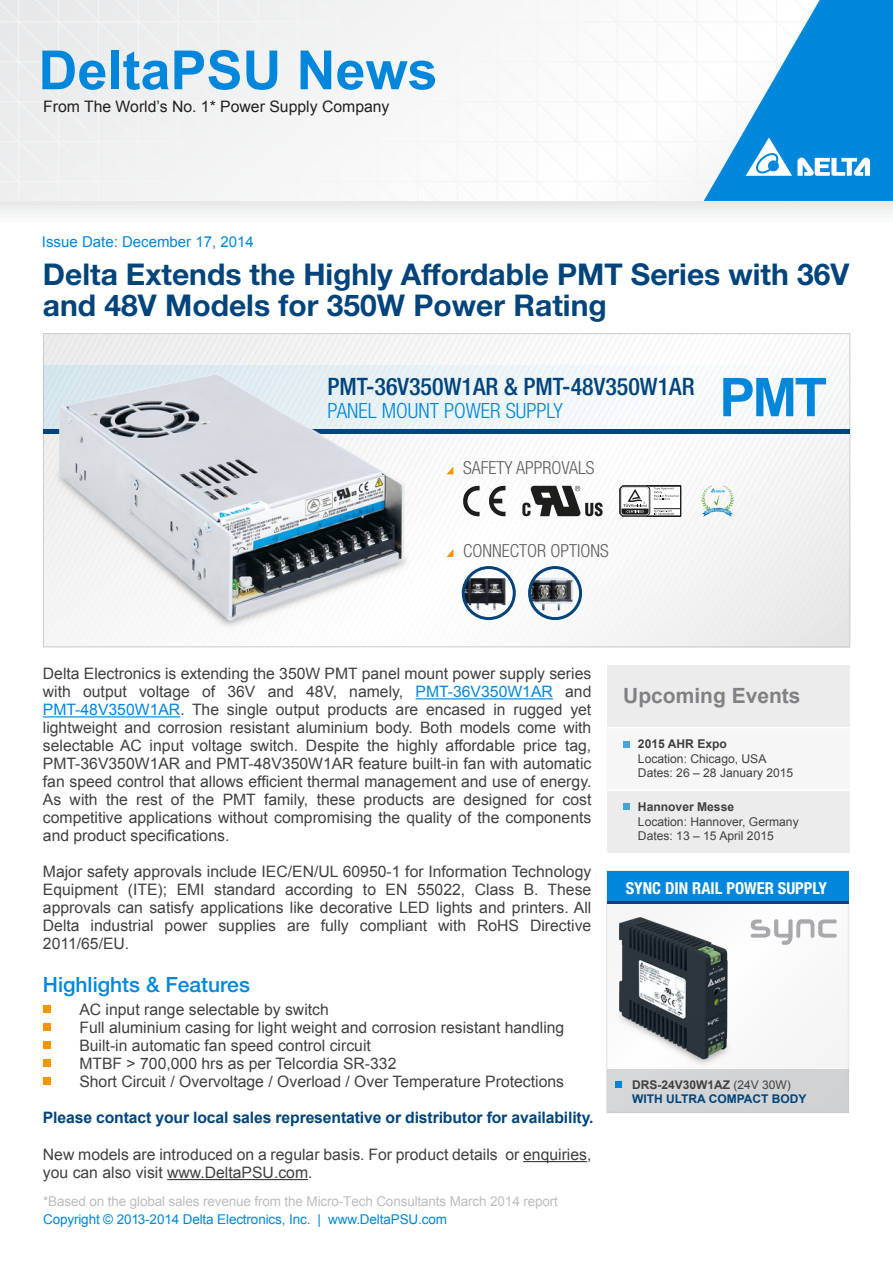
<style>
.page{position:relative;width:893px;height:1263px;background:#fff}
.page>*{position:absolute;margin:0;border:0;box-sizing:border-box;transform-origin:0 0}
.t1{font:700 54px "Arial";color:#0087dc}
.t2{font:700 30px/31.5px "Helvetica Neue";color:#00447b}
.t3{font:500 condensed 24px "Helvetica Neue";color:#00447b}
.t4{font:300 condensed 21px "Helvetica Neue";color:#0087dc}
.t5{font:500 21px "Helvetica Neue";color:#0087dc}
.t6{font:700 21px "Arial";color:#808184}
.t7{font:300 condensed 18px "Helvetica Neue";color:#5f5f5f}
.t8{font:700 condensed 16.5px "Helvetica Neue";color:#fff}
.t9{font:15.75px/18px "Arial";color:#404041;text-align:justify}
.t10{font:700 15.75px "Arial";letter-spacing:-.01em;color:#00447b}
.t11{font:15.75px "Arial";color:#231f20}
.t12{font:15px "Arial";color:#0087dc}
.t13{font:13.5px "Arial";letter-spacing:-.01em;color:#bbbdbf}
.t14{font:13.5px "Arial";letter-spacing:-.01em;color:#0087dc}
.t15{font:12.15px/14.5px "Arial";color:#404041}
.t16{font:700 12.15px "Arial";color:#404041}
.t17{font:700 12px/14.4px "Arial";color:#00447b}
.s1{color:#0087dc}
.s2{color:#404041}
.s3{font-weight:400;color:#404041}
</style>
<div class="page">
<svg style="left:0;top:0;width:893px;height:201px"></svg>
<div style="left:44px;top:416px;width:806px;height:231px;background:#fafafa"></div>
<svg style="left:463px;top:485px;width:17px;height:32px"></svg>
<svg style="left:489px;top:485px;width:16px;height:32px"></svg>
<svg style="left:522px;top:486px;width:81px;height:30px"></svg>
<svg style="left:620px;top:486px;width:61px;height:30px"></svg>
<img style="left:463px;top:574px;width:49px;height:39px">
<div style="left:462px;top:566px;width:54px;height:54px;border:3px solid #00447b;border-radius:50%"></div>
<img style="left:530px;top:573px;width:50px;height:42px">
<div style="left:528px;top:566px;width:54px;height:54px;border:3px solid #00447b;border-radius:50%"></div>
<hr style="left:43px;top:429px;width:807px;height:4px;background:#00447b">
<div style="left:43px;top:365px;width:807px;height:64px;background:#f1f8fa"></div>
<img style="left:43px;top:386px;width:416px;height:262px">
<img style="left:52px;top:365px;width:357px;height:264px">
<svg style="left:701px;top:334px;width:149px;height:313px"></svg>
<div style="left:607px;top:665px;width:242px;height:188px;background:#f6f6f6"></div>
<div style="left:607px;top:665px;width:242px;height:63px;background:#edecec"></div>
<div style="left:607px;top:790px;width:242px;height:63px;background:#edecec"></div>
<hr style="left:607px;top:727px;width:242px;height:1px;background:#fff">
<svg style="left:623px;top:741px;width:6px;height:6px"></svg>
<hr style="left:607px;top:789px;width:242px;height:2px;background:#fff">
<svg style="left:623px;top:804px;width:6px;height:6px"></svg>
<div style="left:607px;top:871px;width:241px;height:241px;background:#f7f7f7"></div>
<div style="left:607px;top:1069px;width:241px;height:43px;background:#d1d2d3"></div>
<div style="left:607px;top:871px;width:241px;height:31px;background:#0087dc"></div>
<hr style="left:607px;top:902px;width:241px;height:2px;background:#00447b">
<img style="left:606px;top:951px;width:174px;height:162px">
<img style="left:615px;top:917px;width:116px;height:145px">
<svg style="left:751px;top:919px;width:86px;height:26px"></svg>
<hr style="left:416px;top:698px;width:137px;height:1px;background:#0087dc">
<hr style="left:43px;top:716px;width:137px;height:1px;background:#0087dc">
<hr style="left:523px;top:1161px;width:64px;height:1px;background:#404041">
<hr style="left:167px;top:1179px;width:141px;height:1px;background:#404041">
<div style="left:43px;top:1005px;width:8px;height:7px;background:#f39400"></div>
<div style="left:43px;top:1023px;width:8px;height:7px;background:#f39400"></div>
<div style="left:43px;top:1041px;width:8px;height:8px;background:#f39400"></div>
<div style="left:43px;top:1059px;width:8px;height:8px;background:#f39400"></div>
<div style="left:43px;top:1077px;width:8px;height:8px;background:#f39400"></div>
<h1 class="t1" style="left:38px;top:34px;width:401px">DeltaPSU News</h1>
<p class="t11" style="left:43px;top:96px;width:348px">From The World’s No. 1* Power Supply Company</p>
<p class="t12" style="left:42px;top:232px;width:213px">Issue Date: December 17, 2014</p>
<h2 class="t2" style="left:43px;top:257px;width:808px">Delta Extends the Highly Affordable PMT Series with 36V and 48V Models for 350W Power Rating</h2>
<h3 class="t3" style="left:327px;top:372px;width:369px">PMT-36V350W1AR &amp; PMT-48V350W1AR</h3>
<h3 class="t4" style="left:327px;top:398px;width:237px">PANEL MOUNT POWER SUPPLY</h3>
<p class="t7" style="left:463px;top:458px;width:133px">SAFETY APPROVALS</p>
<p class="t7" style="left:463px;top:540px;width:147px">CONNECTOR OPTIONS</p>
<p class="t9" style="left:43px;top:665px;width:550px">Delta Electronics is extending the 350W PMT panel mount power supply series with output voltage of 36V and 48V, namely, <span class="s1">PMT-36V350W1AR</span> and <span class="s1">PMT-48V350W1AR</span>. The single output products are encased in rugged yet lightweight and corrosion resistant aluminium body. Both models come with selectable AC input voltage switch. Despite the highly affordable price tag, PMT-36V350W1AR and PMT-48V350W1AR feature built-in fan with automatic fan speed control that allows efficient thermal management and use of energy.<br>As with the rest of the PMT family, these products are designed for cost competitive applications without compromising the quality of the components and product specifications.</p>
<p class="t9" style="left:43px;top:863px;width:550px">Major safety approvals include IEC/EN/UL 60950-1 for Information Technology Equipment (ITE); EMI standard according to EN 55022, Class B. These approvals can satisfy applications like decorative LED lights and printers. All Delta industrial power supplies are fully compliant with RoHS Directive 2011/65/EU.</p>
<h3 class="t5" style="left:43px;top:972px;width:208px">Highlights &amp; Features</h3>
<p class="t9" style="left:79px;top:1000px;width:486px;text-align:left">AC input range selectable by switch<br>Full aluminium casing for light weight and corrosion resistant handling Built-in automatic fan speed control circuit<br>MTBF &gt; 700,000 hrs as per Telcordia SR-332<br>Short Circuit / Overvoltage / Overload / Over Temperature Protections</p>
<p class="t10" style="left:43px;top:1107px;width:552px">Please contact your local sales representative or distributor for availability.</p>
<p class="t9" style="left:43px;top:1145px;width:550px">New models are introduced on a regular basis. For product details or enquiries, you can also visit www.DeltaPSU.com.</p>
<p class="t13" style="left:43px;top:1192px;width:516px">*Based on the global sales revenue from the Micro-Tech Consultants March 2014 report</p>
<p class="t14" style="left:43px;top:1210px;width:405px">Copyright © 2013-2014 Delta Electronics, Inc. | www.DeltaPSU.com</p>
<h3 class="t6" style="left:623px;top:682px;width:179px">Upcoming Events</h3>
<p class="t16" style="left:638px;top:736px;width:91px">2015 AHR Expo</p>
<p class="t15" style="left:638px;top:751px;width:157px">Location: Chicago, USA<br>Dates: 26 – 28 January 2015</p>
<p class="t16" style="left:638px;top:799px;width:98px">Hannover Messe</p>
<p class="t15" style="left:638px;top:814px;width:162px">Location: Hannover, Germany<br>Dates: 13 – 15 April 2015</p>
<p class="t8" style="left:626px;top:878px;width:203px">SYNC DIN RAIL POWER SUPPLY</p>
<p class="t17" style="left:632px;top:1077px;width:176px"><span class="s2">DRS-24V30W1AZ</span> <span class="s3">(24V 30W)<br></span>WITH ULTRA COMPACT BODY</p>
</div>
